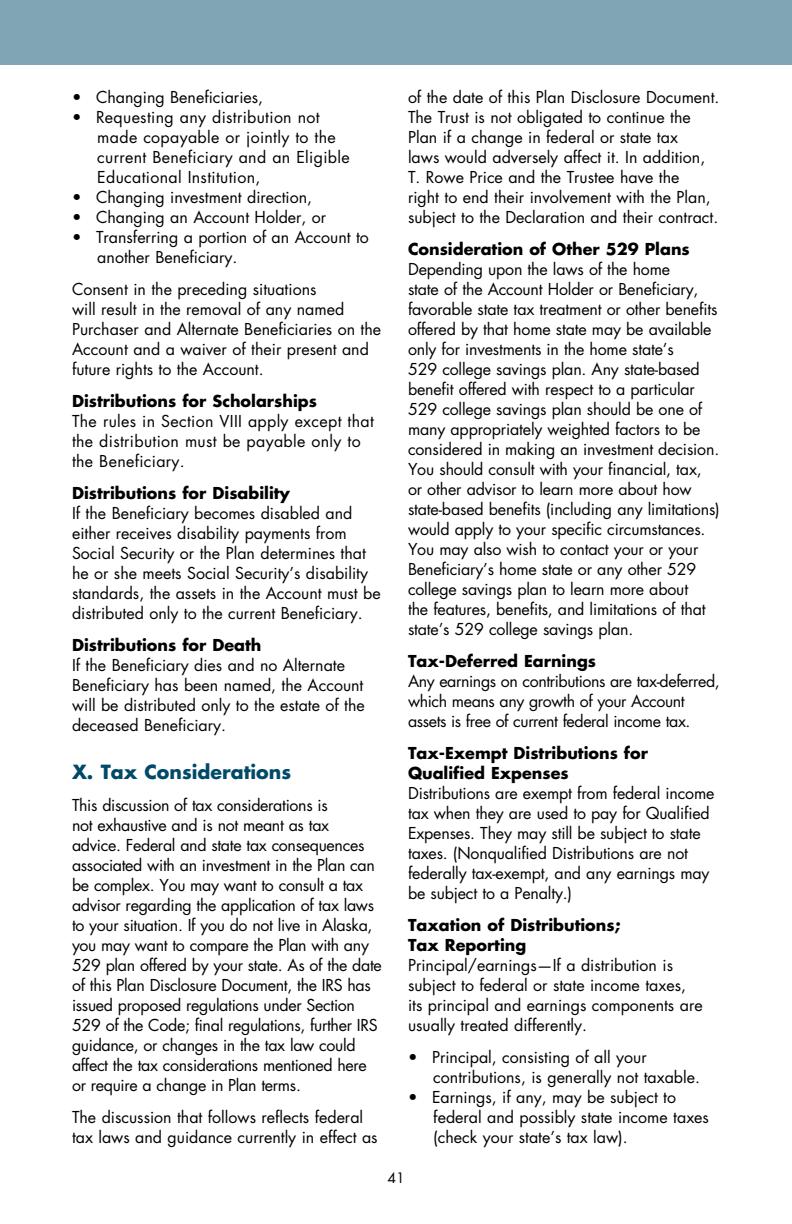
<style>
.page{position:relative;width:792px;height:1224px;background:#fff}
.page>*{position:absolute;margin:0;border:0;box-sizing:border-box;transform-origin:0 0}
.t1{font:700 19px "Futura Std";color:#004a69}
.t2{font:16px/20px "Futura Std";letter-spacing:-.01em;color:#000}
.t3{font:700 16px/20px "Futura Std";color:#000}
.t4{font:16px/20px "Futura Std";letter-spacing:.02em;color:#000}
.t5{font:14px "Futura Std";color:#000}
</style>
<div class="page">
<div style="left:0;top:0;width:792px;height:64px;background:#80a5b4"></div>
<p class="t2" style="left:72px;top:87px;width:193px">• Changing Beneficiaries,</p>
<p class="t4" style="left:97px;top:107px;width:254px;text-indent:-25px">• Requesting any distribution not made copayable or jointly to the current Beneficiary and an Eligible<br>Educational Institution,</p>
<p class="t2" style="left:72px;top:187px;width:242px">• Changing investment direction,</p>
<p class="t2" style="left:72px;top:207px;width:256px">• Changing an Account Holder, or</p>
<p class="t2" style="left:97px;top:227px;width:273px;text-indent:-25px">• Transferring a portion of an Account to another Beneficiary.</p>
<p class="t2" style="left:72px;top:279px;width:311px">Consent in the preceding situations<br>will result in the removal of any named Purchaser and Alternate Beneficiaries on the Account and a waiver of their present and future rights to the Account.</p>
<p class="t3" style="left:72px;top:391px;width:246px">Distributions for Scholarships</p>
<p class="t4" style="left:72px;top:411px;width:303px">The rules in Section VIII apply except that the distribution must be payable only to the Beneficiary.</p>
<p class="t3" style="left:72px;top:483px;width:220px">Distributions for Disability</p>
<p class="t2" style="left:72px;top:503px;width:310px">If the Beneficiary becomes disabled and either receives disability payments from Social Security or the Plan determines that he or she meets Social Security’s disability standards, the assets in the Account must be distributed only to the current Beneficiary.</p>
<p class="t3" style="left:72px;top:635px;width:191px">Distributions for Death</p>
<p class="t2" style="left:72px;top:655px;width:294px">If the Beneficiary dies and no Alternate Beneficiary has been named, the Account will be distributed only to the estate of the deceased Beneficiary.</p>
<p class="t1" style="left:72px;top:759px;width:221px">X. Tax Considerations</p>
<p class="t2" style="left:72px;top:795px;width:311px">This discussion of tax considerations is<br>not exhaustive and is not meant as tax advice. Federal and state tax consequences associated with an investment in the Plan can be complex. You may want to consult a tax advisor regarding the application of tax laws to your situation. If you do not live in Alaska, you may want to compare the Plan with any 529 plan offered by your state. As of the date of this Plan Disclosure Document, the IRS has issued proposed regulations under Section 529 of the Code; final regulations, further IRS guidance, or changes in the tax law could affect the tax considerations mentioned here or require a change in Plan terms.</p>
<p class="t2" style="left:72px;top:1107px;width:307px">The discussion that follows reflects federal tax laws and guidance currently in effect as</p>
<p class="t2" style="left:408px;top:87px;width:313px">of the date of this Plan Disclosure Document.<br>The Trust is not obligated to continue the Plan if a change in federal or state tax<br>laws would adversely affect it. In addition, T. Rowe Price and the Trustee have the<br>right to end their involvement with the Plan, subject to the Declaration and their contract.</p>
<p class="t3" style="left:408px;top:239px;width:283px">Consideration of Other 529 Plans</p>
<p class="t2" style="left:408px;top:259px;width:313px">Depending upon the laws of the home<br>state of the Account Holder or Beneficiary, favorable state tax treatment or other benefits offered by that home state may be available only for investments in the home state’s<br>529 college savings plan. Any state-based benefit offered with respect to a particular 529 college savings plan should be one of many appropriately weighted factors to be considered in making an investment decision.<br>You should consult with your financial, tax, or other advisor to learn more about how state-based benefits (including any limitations) would apply to your specific circumstances.<br>You may also wish to contact your or your Beneficiary’s home state or any other 529 college savings plan to learn more about<br>the features, benefits, and limitations of that state’s 529 college savings plan.</p>
<p class="t3" style="left:408px;top:651px;width:190px">Tax-Deferred Earnings</p>
<p class="t2" style="left:408px;top:671px;width:313px">Any earnings on contributions are tax-deferred, which means any growth of your Account assets is free of current federal income tax.</p>
<p class="t3" style="left:408px;top:743px;width:241px">Tax-Exempt Distributions for<br>Qualified Expenses</p>
<p class="t2" style="left:408px;top:783px;width:308px">Distributions are exempt from federal income tax when they are used to pay for Qualified Expenses. They may still be subject to state taxes. (Nonqualified Distributions are not federally tax-exempt, and any earnings may be subject to a Penalty.)</p>
<p class="t3" style="left:408px;top:915px;width:214px">Taxation of Distributions;<br>Tax Reporting</p>
<p class="t2" style="left:408px;top:955px;width:296px">Principal/earnings—If a distribution is subject to federal or state income taxes, its principal and earnings components are usually treated differently.</p>
<p class="t2" style="left:433px;top:1047px;width:268px;text-indent:-25px">• Principal, consisting of all your contributions, is generally not taxable.</p>
<p class="t2" style="left:433px;top:1087px;width:277px;text-indent:-25px">• Earnings, if any, may be subject to federal and possibly state income taxes (check your state’s tax law).</p>
<p class="t5" style="left:387px;top:1169px;width:19px">41</p>
</div>
